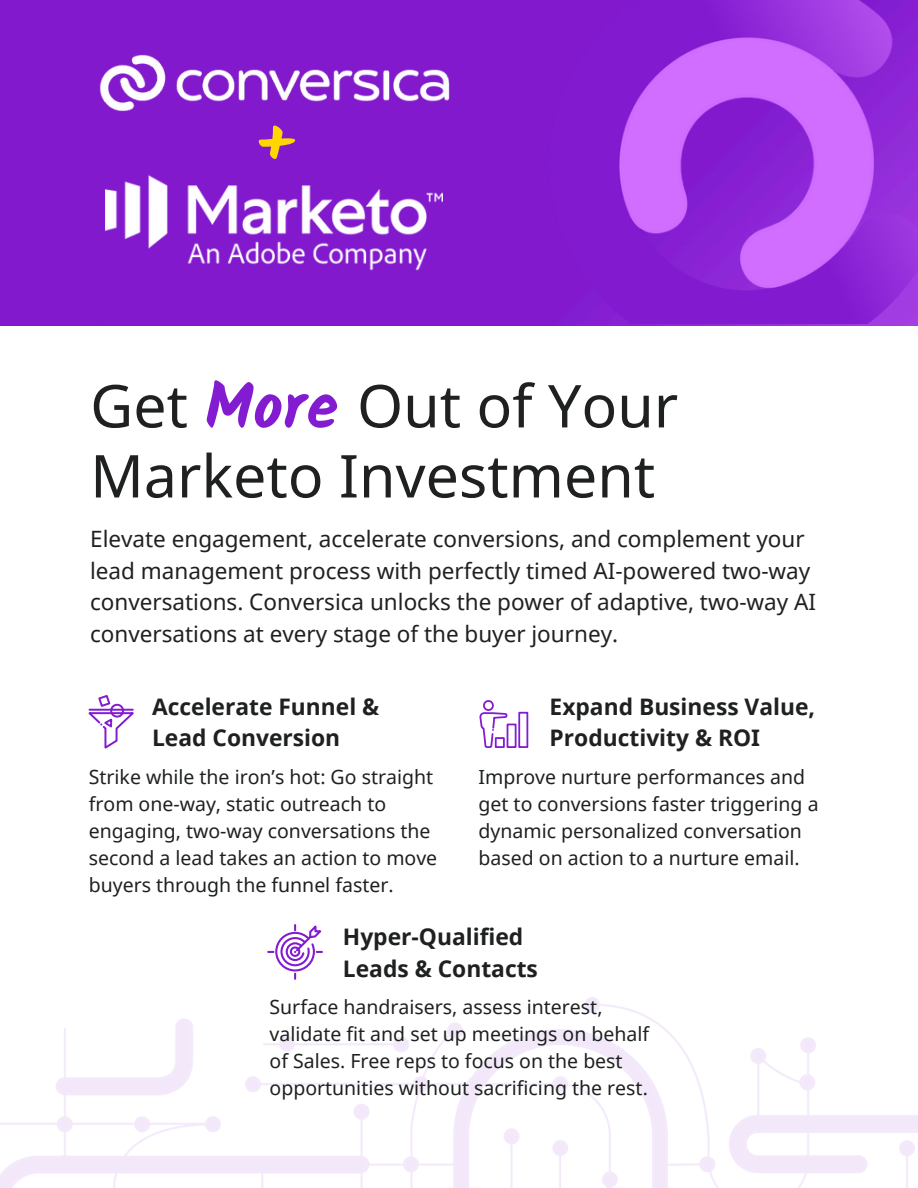
<style>
.page{position:relative;width:918px;height:1188px;background:#fff}
.page>*{position:absolute;margin:0;border:0;box-sizing:border-box;transform-origin:0 0}
.t1{font:700 63px "Kalam";color:#ffd600}
.t2{font:59.1px/70.1px "Noto Sans";color:#1e2120}
.t3{font:700 22.8px/31.5px "Noto Sans";color:#1e2120}
.t4{font:22.5px/31.5px "Noto Sans";color:#1e2120}
.t5{font:19.5px/27px "Noto Sans";color:#1e2120}
.s1{font-family:"Kalam";font-weight:700;font-size:64.8px;color:#831cd1}
</style>
<div class="page">
<div style="left:0;top:0;width:918px;height:325px;background:#8219cd"></div>
<img style="left:90px;top:45px;width:368px;height:75px">
<img style="left:541px;top:0;width:377px;height:323px">
<img style="left:105px;top:166px;width:338px;height:114px">
<svg style="left:88px;top:695px;width:46px;height:54px"></svg>
<div style="left:518px;top:712px;width:10px;height:36px;border:2px solid #831cd1"></div>
<div style="left:507px;top:724px;width:10px;height:24px;border:2px solid #831cd1"></div>
<svg style="left:479px;top:700px;width:30px;height:48px"></svg>
<svg style="left:268px;top:924px;width:55px;height:55px"></svg>
<img style="left:0;top:998px;width:918px;height:190px">
<h2 class="t1" style="left:255px;top:105px;width:39px">+</h2>
<h1 class="t2" style="left:90px;top:369px;width:590px">Get <span class="s1">More</span> Out of Your<br>Marketo Investment</h1>
<p class="t4" style="left:90px;top:523px;width:727px">Elevate engagement, accelerate conversions, and complement your lead management process with perfectly timed AI-powered two-way conversations. Conversica unlocks the power of adaptive, two-way AI conversations at every stage of the buyer journey.</p>
<p class="t3" style="left:152px;top:690px;width:229px">Accelerate Funnel &amp;<br>Lead Conversion</p>
<p class="t3" style="left:550px;top:690px;width:267px">Expand Business Value,<br>Productivity &amp; ROI</p>
<p class="t5" style="left:89px;top:763px;width:350px">Strike while the iron’s hot: Go straight from one-way, static outreach to engaging, two-way conversations the second a lead takes an action to move buyers through the funnel faster.</p>
<h3 class="t5" style="left:479px;top:763px;width:342px">Improve nurture performances and get to conversions faster triggering a dynamic personalized conversation based on action to a nurture email.</h3>
<p class="t3" style="left:343px;top:921px;width:197px">Hyper-Qualified<br>Leads &amp; Contacts</p>
<h3 class="t5" style="left:270px;top:993px;width:381px">Surface handraisers, assess interest, validate fit and set up meetings on behalf of Sales. Free reps to focus on the best opportunities without sacrificing the rest.</h3>
</div>
